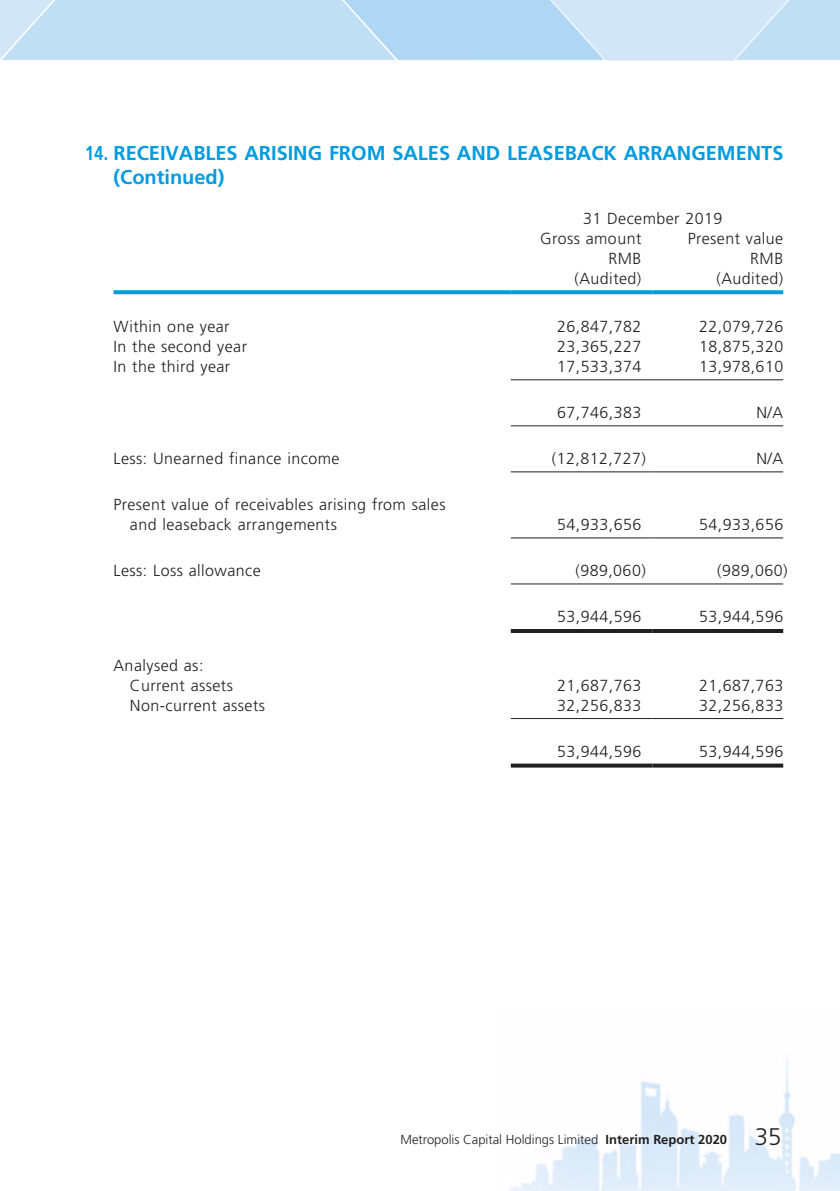
<style>
.page{position:relative;width:840px;height:1191px;background:#fff}
.page>*{position:absolute;margin:0;border:0;box-sizing:border-box;transform-origin:0 0}
.t1{font:700 20px/24px "Frutiger LT Std";color:#009bde;scale:.8 1}
.t2{font:300 16px/20px "Frutiger LT Std";letter-spacing:.03em;color:#231f20}
.t3{font:300 13px "Frutiger LT Std";color:#231f20}
.s1{font-weight:700}
.s2{font-size:24px}
</style>
<div class="page">
<img style="left:509px;top:1057px;width:330px;height:134px">
<svg style="left:0;top:0;width:839px;height:61px;background:#c1def4"></svg>
<svg style="left:113px;top:290px;width:397px;height:4px;background:#10a1e0"></svg>
<svg style="left:510px;top:290px;width:142px;height:4px"></svg>
<svg style="left:652px;top:290px;width:130px;height:4px"></svg>
<hr style="left:510px;top:379px;width:142px;height:1px;background:#231f20">
<hr style="left:652px;top:379px;width:130px;height:1px;background:#231f20">
<hr style="left:510px;top:425px;width:142px;height:1px;background:#231f20">
<hr style="left:652px;top:425px;width:130px;height:1px;background:#231f20">
<hr style="left:510px;top:471px;width:142px;height:1px;background:#231f20">
<hr style="left:652px;top:471px;width:130px;height:1px;background:#231f20">
<hr style="left:510px;top:537px;width:142px;height:1px;background:#231f20">
<hr style="left:652px;top:537px;width:130px;height:1px;background:#231f20">
<hr style="left:510px;top:583px;width:142px;height:1px;background:#231f20">
<hr style="left:652px;top:583px;width:130px;height:1px;background:#231f20">
<hr style="left:510px;top:629px;width:142px;height:4px;background:#231f20">
<hr style="left:652px;top:629px;width:130px;height:4px;background:#231f20">
<hr style="left:510px;top:718px;width:142px;height:1px;background:#231f20">
<hr style="left:652px;top:718px;width:130px;height:1px;background:#231f20">
<svg style="left:510px;top:763px;width:142px;height:4px"></svg>
<svg style="left:652px;top:763px;width:130px;height:4px"></svg>
<p class="t1" style="left:113px;top:141px;width:838px;text-indent:-28px">14. RECEIVABLES ARISING FROM SALES AND LEASEBACK ARRANGEMENTS (Continued)</p>
<p class="t2" style="left:540px;top:208px;width:184px;text-indent:43px">31 December 2019<br>Gross amount</p>
<p class="t2" style="left:687px;top:228px;width:97px">Present value</p>
<p class="t2" style="left:608px;top:248px;width:34px">RMB</p>
<p class="t2" style="left:749px;top:248px;width:34px">RMB</p>
<p class="t2" style="left:574px;top:268px;width:68px">(Audited)</p>
<p class="t2" style="left:716px;top:268px;width:68px">(Audited)</p>
<p class="t2" style="left:113px;top:317px;width:117px">Within one year</p>
<p class="t2" style="left:557px;top:317px;width:86px">26,847,782</p>
<p class="t2" style="left:698px;top:317px;width:86px">22,079,726</p>
<p class="t2" style="left:113px;top:337px;width:135px">In the second year</p>
<p class="t2" style="left:557px;top:337px;width:86px">23,365,227</p>
<p class="t2" style="left:698px;top:337px;width:86px">18,875,320</p>
<p class="t2" style="left:113px;top:357px;width:118px">In the third year</p>
<p class="t2" style="left:557px;top:357px;width:86px">17,533,374</p>
<p class="t2" style="left:698px;top:357px;width:86px">13,978,610</p>
<p class="t2" style="left:557px;top:403px;width:86px">67,746,383</p>
<p class="t2" style="left:756px;top:403px;width:28px">N/A</p>
<p class="t2" style="left:113px;top:449px;width:227px">Less: Unearned finance income</p>
<p class="t2" style="left:551px;top:449px;width:95px">(12,812,727)</p>
<p class="t2" style="left:756px;top:449px;width:28px">N/A</p>
<p class="t2" style="left:130px;top:495px;width:317px;text-indent:-16px">Present value of receivables arising from sales and leaseback arrangements</p>
<p class="t2" style="left:557px;top:515px;width:86px">54,933,656</p>
<p class="t2" style="left:698px;top:515px;width:86px">54,933,656</p>
<p class="t2" style="left:113px;top:561px;width:149px">Less: Loss allowance</p>
<p class="t2" style="left:575px;top:561px;width:72px">(989,060)</p>
<p class="t2" style="left:717px;top:561px;width:72px">(989,060)</p>
<p class="t2" style="left:557px;top:607px;width:86px">53,944,596</p>
<p class="t2" style="left:698px;top:607px;width:86px">53,944,596</p>
<p class="t2" style="left:130px;top:655px;width:104px;text-indent:-16px">Analysed as:<br>Current assets</p>
<p class="t2" style="left:557px;top:675px;width:86px">21,687,763</p>
<p class="t2" style="left:698px;top:675px;width:86px">21,687,763</p>
<p class="t2" style="left:130px;top:695px;width:136px">Non-current assets</p>
<p class="t2" style="left:557px;top:695px;width:86px">32,256,833</p>
<p class="t2" style="left:698px;top:695px;width:86px">32,256,833</p>
<p class="t2" style="left:557px;top:741px;width:86px">53,944,596</p>
<p class="t2" style="left:698px;top:741px;width:86px">53,944,596</p>
<p class="t3" style="left:400px;top:1132px;width:382px">Metropolis Capital Holdings Limited <span class="s1">Interim Report 2020</span> <span class="s2">35</span></p>
</div>
